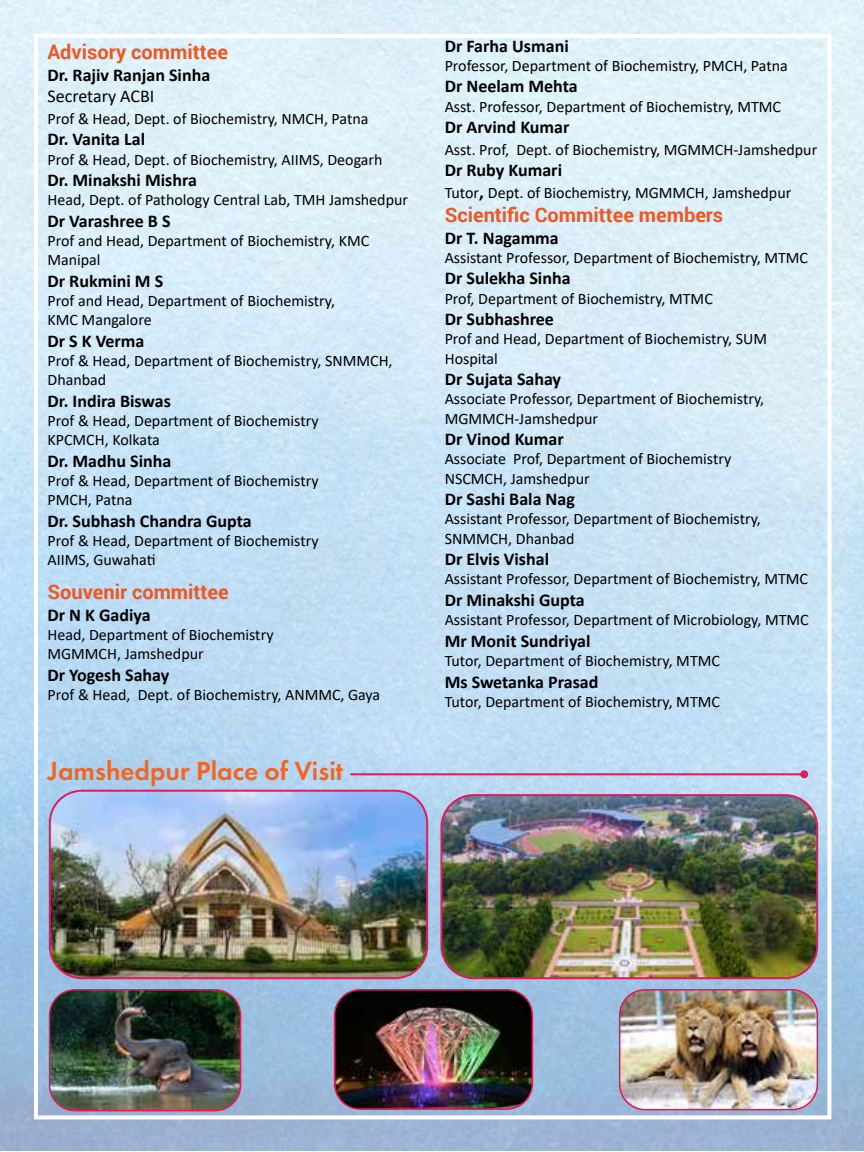
<style>
.page{position:relative;width:864px;height:1152px;background:#fff}
.page>*{position:absolute;margin:0;border:0;box-sizing:border-box;transform-origin:0 0}
.t1{font:600 27.2px "Futura PT";color:#f26522}
.t2{font:700 20px "Roboto";color:#f05622}
.t3{font:700 18px "Calibri";color:#000}
.t4{font:18px "Calibri";color:#000}
.t5{font:16px/19.2px "Calibri";color:#000}
.s1{font-weight:700;font-size:18px}
</style>
<div class="page">
<img style="left:50px;top:990px;width:191px;height:121px">
<div style="left:49px;top:989px;width:192px;height:122px;border:2px solid #e2195a;border-radius:25px"></div>
<img style="left:335px;top:990px;width:197px;height:119px">
<div style="left:334px;top:989px;width:199px;height:121px;border:2px solid #e2195a;border-radius:25px"></div>
<img style="left:441px;top:795px;width:376px;height:183px">
<div style="left:440px;top:794px;width:378px;height:185px;border:2px solid #e2195a;border-radius:32px"></div>
<img style="left:50px;top:791px;width:377px;height:187px">
<div style="left:49px;top:790px;width:379px;height:189px;border:2px solid #e2195a;border-radius:32px"></div>
<img style="left:620px;top:990px;width:197px;height:120px">
<div style="left:619px;top:989px;width:199px;height:121px;border:2px solid #e2195a;border-radius:25px"></div>
<hr style="left:350px;top:773px;width:454px;height:2px;background:#e2195a">
<div style="left:800px;top:770px;width:8px;height:8px;background:#e2195a;border-radius:50%"></div>
<div style="left:34px;top:34px;width:797px;height:1085px;border:4px solid #fff"></div>
<p class="t2" style="left:48px;top:38px;width:182px">Advisory committee</p>
<p class="t3" style="left:48px;top:62px;width:164px">Dr. Rajiv Ranjan Sinha</p>
<p class="t4" style="left:48px;top:84px;width:108px">Secretary ACBI</p>
<p class="t5" style="left:48px;top:109px;width:322px">Prof &amp; Head, Dept. of Biochemistry, NMCH, Patna</p>
<p class="t3" style="left:48px;top:127px;width:99px">Dr. Vanita Lal</p>
<p class="t5" style="left:48px;top:149px;width:337px">Prof &amp; Head, Dept. of Biochemistry, AIIMS, Deogarh</p>
<p class="t3" style="left:48px;top:168px;width:151px">Dr. Minakshi Mishra</p>
<p class="t5" style="left:48px;top:190px;width:362px">Head, Dept. of Pathology Central Lab, TMH Jamshedpur</p>
<p class="t3" style="left:48px;top:208px;width:125px">Dr Varashree B S</p>
<p class="t5" style="left:48px;top:231px;width:323px">Prof and Head, Department of Biochemistry, KMC<br>Manipal</p>
<p class="t3" style="left:48px;top:268px;width:117px">Dr Rukmini M S</p>
<p class="t5" style="left:48px;top:291px;width:289px">Prof and Head, Department of Biochemistry,<br>KMC Mangalore</p>
<p class="t3" style="left:48px;top:328px;width:98px">Dr S K Verma</p>
<p class="t5" style="left:48px;top:351px;width:347px">Prof &amp; Head, Department of Biochemistry, SNMMCH,<br>Dhanbad</p>
<p class="t3" style="left:48px;top:388px;width:125px">Dr. Indira Biswas</p>
<p class="t5" style="left:48px;top:411px;width:273px">Prof &amp; Head, Department of Biochemistry<br>KPCMCH, Kolkata</p>
<p class="t3" style="left:48px;top:448px;width:125px">Dr. Madhu Sinha</p>
<p class="t5" style="left:48px;top:471px;width:273px">Prof &amp; Head, Department of Biochemistry<br>PMCH, Patna</p>
<p class="t3" style="left:48px;top:508px;width:206px">Dr. Subhash Chandra Gupta</p>
<p class="t5" style="left:48px;top:531px;width:273px">Prof &amp; Head, Department of Biochemistry<br>AIIMS, Guwahati</p>
<p class="t2" style="left:48px;top:578px;width:183px">Souvenir committee</p>
<p class="t3" style="left:48px;top:602px;width:105px">Dr N K Gadiya</p>
<p class="t5" style="left:48px;top:625px;width:228px">Head, Department of Biochemistry<br>MGMMCH, Jamshedpur</p>
<p class="t3" style="left:48px;top:662px;width:123px">Dr Yogesh Sahay</p>
<p class="t5" style="left:48px;top:685px;width:334px">Prof &amp; Head, Dept. of Biochemistry, ANMMC, Gaya</p>
<h1 class="t1" style="left:48px;top:754px;width:297px">Jamshedpur Place of Visit</h1>
<p class="t3" style="left:445px;top:33px;width:126px">Dr Farha Usmani</p>
<p class="t5" style="left:445px;top:55px;width:345px">Professor, Department of Biochemistry, PMCH, Patna</p>
<p class="t3" style="left:445px;top:74px;width:135px">Dr Neelam Mehta</p>
<p class="t5" style="left:445px;top:96px;width:338px">Asst. Professor, Department of Biochemistry, MTMC</p>
<p class="t3" style="left:445px;top:114px;width:126px">Dr Arvind Kumar</p>
<p class="t5" style="left:445px;top:139px;width:374px">Asst. Prof, Dept. of Biochemistry, MGMMCH-Jamshedpur</p>
<p class="t3" style="left:445px;top:158px;width:119px">Dr Ruby Kumari</p>
<p class="t5" style="left:445px;top:183px;width:348px">Tutor<span class="s1">,</span> Dept. of Biochemistry, MGMMCH, Jamshedpur</p>
<p class="t2" style="left:445px;top:201px;width:280px">Scientific Committee members</p>
<p class="t3" style="left:445px;top:225px;width:116px">Dr T. Nagamma</p>
<p class="t5" style="left:445px;top:247px;width:365px">Assistant Professor, Department of Biochemistry, MTMC</p>
<p class="t3" style="left:445px;top:266px;width:127px">Dr Sulekha Sinha</p>
<p class="t5" style="left:445px;top:288px;width:270px">Prof, Department of Biochemistry, MTMC</p>
<p class="t3" style="left:445px;top:306px;width:111px">Dr Subhashree</p>
<p class="t5" style="left:445px;top:329px;width:324px">Prof and Head, Department of Biochemistry, SUM<br>Hospital</p>
<p class="t3" style="left:445px;top:366px;width:118px">Dr Sujata Sahay</p>
<p class="t5" style="left:445px;top:389px;width:321px">Associate Professor, Department of Biochemistry,<br>MGMMCH-Jamshedpur</p>
<p class="t3" style="left:445px;top:426px;width:121px">Dr Vinod Kumar</p>
<p class="t5" style="left:445px;top:449px;width:288px">Associate Prof, Department of Biochemistry<br>NSCMCH, Jamshedpur</p>
<p class="t3" style="left:445px;top:486px;width:132px">Dr Sashi Bala Nag</p>
<p class="t5" style="left:445px;top:509px;width:318px">Assistant Professor, Department of Biochemistry,<br>SNMMCH, Dhanbad</p>
<p class="t3" style="left:445px;top:546px;width:106px">Dr Elvis Vishal</p>
<p class="t5" style="left:445px;top:569px;width:365px">Assistant Professor, Department of Biochemistry, MTMC</p>
<p class="t3" style="left:445px;top:587px;width:142px">Dr Minakshi Gupta</p>
<p class="t5" style="left:445px;top:610px;width:365px">Assistant Professor, Department of Microbiology, MTMC</p>
<p class="t3" style="left:445px;top:628px;width:147px">Mr Monit Sundriyal</p>
<p class="t5" style="left:445px;top:651px;width:277px">Tutor, Department of Biochemistry, MTMC</p>
<p class="t3" style="left:445px;top:669px;width:155px">Ms Swetanka Prasad</p>
<p class="t5" style="left:445px;top:691px;width:277px">Tutor, Department of Biochemistry, MTMC</p>
</div>
